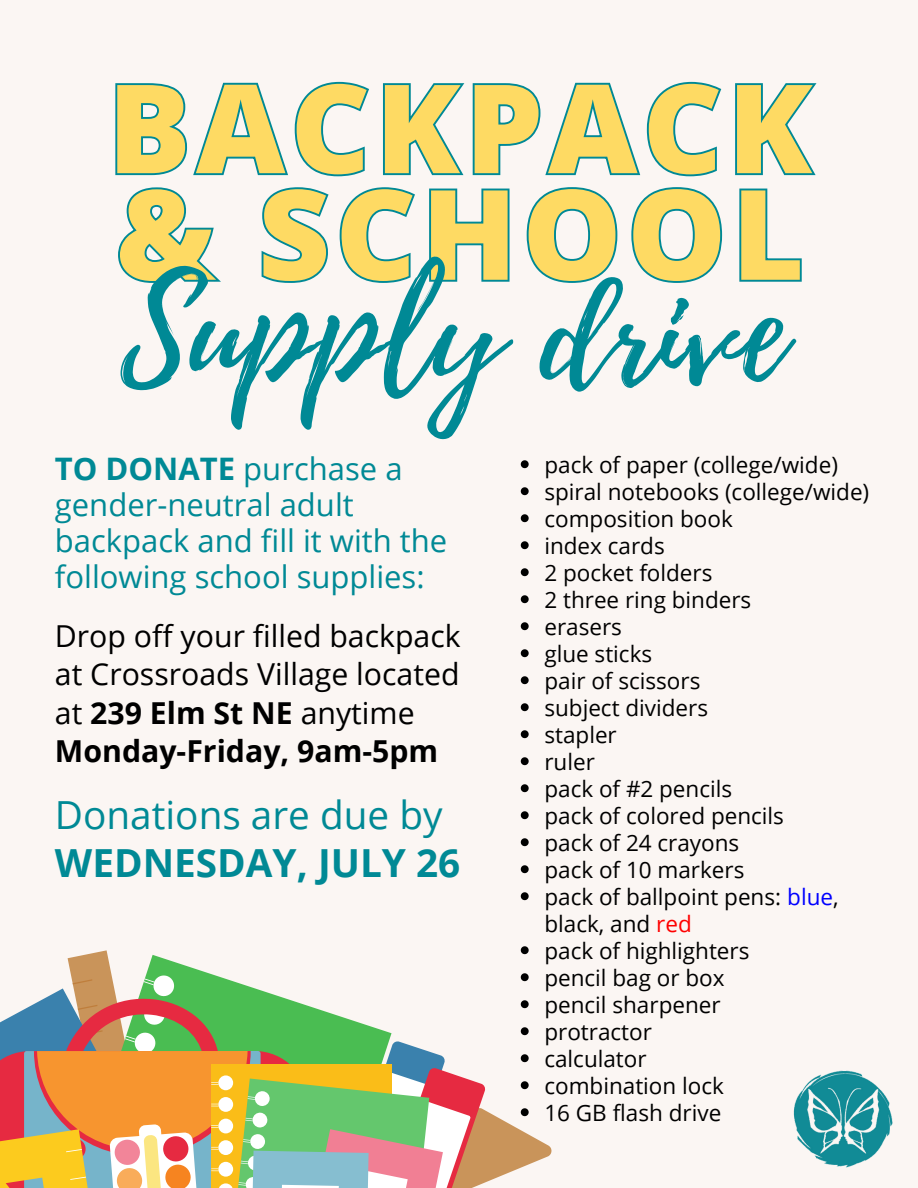
<style>
.page{position:relative;width:918px;height:1188px;background:#fbf6f3}
.page>*{position:absolute;margin:0;border:0;box-sizing:border-box;transform-origin:0 0}
.t1{font:138px "Playlist Script";color:#008995}
.t2{font:800 125.1px "Open Sans";letter-spacing:.04em;color:#feda63}
.t3{font:800 123.45px "Open Sans";letter-spacing:.04em;color:#feda63}
.t4{font:38.7px/48.4px "Open Sans";color:#008995}
.t5{font:31.05px/36px "Open Sans";color:#008995}
.t6{font:30.3px/38.1px "Open Sans";color:#000}
.t7{font:22.5px/27px "Open Sans";color:#000}
.s1{color:#00f}
.s2{color:#f00}
.s3{font-weight:700}
</style>
<div class="page">
<img style="left:793px;top:1070px;width:100px;height:98px">
<svg style="left:115px;top:81px;width:607px;height:96px"></svg>
<svg style="left:735px;top:83px;width:82px;height:93px"></svg>
<svg style="left:118px;top:187px;width:684px;height:96px"></svg>
<svg style="left:521px;top:460px;width:8px;height:8px"></svg>
<svg style="left:521px;top:487px;width:8px;height:8px"></svg>
<svg style="left:521px;top:514px;width:8px;height:8px"></svg>
<svg style="left:521px;top:541px;width:8px;height:8px"></svg>
<svg style="left:521px;top:568px;width:8px;height:8px"></svg>
<svg style="left:521px;top:595px;width:8px;height:8px"></svg>
<svg style="left:521px;top:622px;width:8px;height:8px"></svg>
<svg style="left:521px;top:649px;width:8px;height:8px"></svg>
<svg style="left:521px;top:676px;width:8px;height:8px"></svg>
<svg style="left:521px;top:703px;width:8px;height:8px"></svg>
<svg style="left:521px;top:730px;width:8px;height:8px"></svg>
<svg style="left:521px;top:757px;width:8px;height:8px"></svg>
<svg style="left:521px;top:784px;width:8px;height:8px"></svg>
<svg style="left:521px;top:811px;width:8px;height:8px"></svg>
<svg style="left:521px;top:838px;width:8px;height:8px"></svg>
<svg style="left:521px;top:865px;width:8px;height:8px"></svg>
<svg style="left:521px;top:892px;width:8px;height:8px"></svg>
<svg style="left:0;top:946px;width:552px;height:242px"></svg>
<p class="t3" style="left:108px;top:41px;width:706px">BACKPACK</p>
<p class="t2" style="left:116px;top:146px;width:690px">&amp; SCHOOL</p>
<p class="t1" style="left:121px;top:233px;width:667px">Supply drive</p>
<p class="t7" style="left:544px;top:450px;width:295px">pack of paper (college/wide)</p>
<p class="t7" style="left:544px;top:477px;width:326px">spiral notebooks (college/wide)</p>
<p class="t7" style="left:544px;top:504px;width:190px">composition book</p>
<p class="t7" style="left:544px;top:531px;width:122px">index cards</p>
<p class="t7" style="left:544px;top:558px;width:170px">2 pocket folders</p>
<p class="t7" style="left:544px;top:585px;width:208px">2 three ring binders</p>
<p class="t7" style="left:544px;top:612px;width:79px">erasers</p>
<p class="t7" style="left:544px;top:639px;width:109px">glue sticks</p>
<p class="t7" style="left:544px;top:666px;width:158px">pair of scissors</p>
<p class="t7" style="left:544px;top:693px;width:165px">subject dividers</p>
<p class="t7" style="left:544px;top:720px;width:74px">stapler</p>
<p class="t7" style="left:544px;top:747px;width:52px">ruler</p>
<p class="t7" style="left:544px;top:774px;width:189px">pack of #2 pencils</p>
<p class="t7" style="left:544px;top:801px;width:241px">pack of colored pencils</p>
<p class="t7" style="left:544px;top:828px;width:196px">pack of 24 crayons</p>
<p class="t7" style="left:544px;top:855px;width:202px">pack of 10 markers</p>
<p class="t7" style="left:544px;top:882px;width:296px">pack of ballpoint pens: <span class="s1">blue</span>, black, and <span class="s2">red</span></p>
<p class="t7" style="left:544px;top:936px;width:207px">pack of highlighters</p>
<p class="t7" style="left:544px;top:963px;width:182px">pencil bag or box</p>
<p class="t7" style="left:544px;top:990px;width:178px">pencil sharpener</p>
<p class="t7" style="left:544px;top:1017px;width:109px">protractor</p>
<p class="t7" style="left:544px;top:1044px;width:104px">calculator</p>
<p class="t7" style="left:544px;top:1071px;width:181px">combination lock</p>
<p class="t7" style="left:544px;top:1098px;width:178px">16 GB flash drive</p>
<p class="t5" style="left:55px;top:450px;width:394px"><span class="s3">TO DONATE</span> purchase a gender-neutral adult backpack and fill it with the following school supplies:</p>
<p class="t6" style="left:55px;top:616px;width:407px">Drop off your filled backpack at Crossroads Village located at <span class="s3">239 Elm St NE</span> anytime<br><span class="s3">Monday-Friday, 9am-5pm</span></p>
<p class="t4" style="left:55px;top:790px;width:407px">Donations are due by<br><span class="s3">WEDNESDAY, JULY 26</span></p>
</div>
